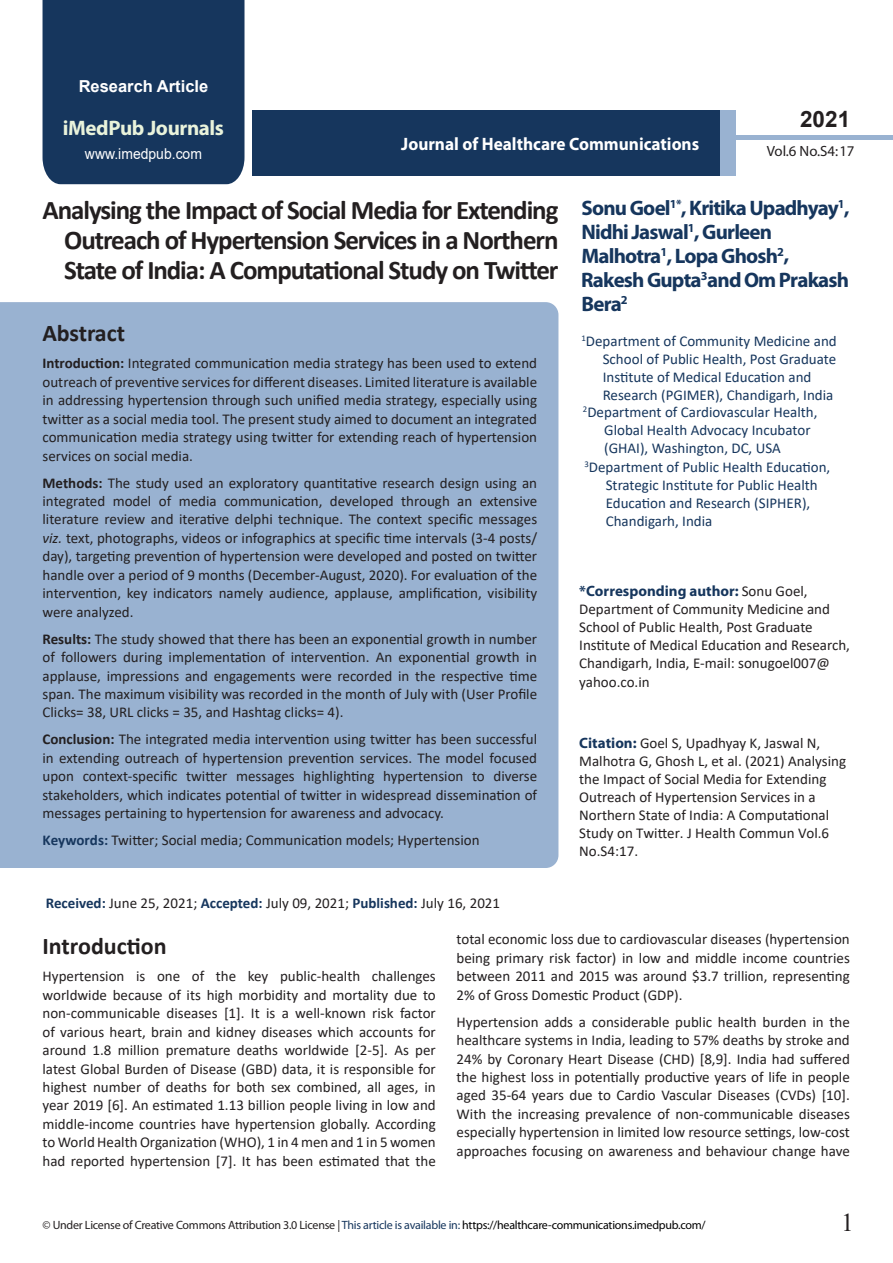
<style>
.page{position:relative;width:893px;height:1263px;background:#fff}
.page>*{position:absolute;margin:0;border:0;box-sizing:border-box;transform-origin:0 0}
.t1{font:700 27px/29.7px "Calibri";letter-spacing:-.04em;color:#231f20;text-align:justify}
.t2{font:25.5px "Times New Roman";color:#231f20}
.t3{font:700 24px "Calibri";letter-spacing:-.005em;color:#231f20}
.t4{font:700 22.5px "Arial";color:#231f20}
.t5{font:700 21px/24px "Myriad Pro";letter-spacing:-.04em;color:#16365d}
.t6{font:700 21px "Myriad Pro";letter-spacing:-.02em;color:#e9f3db}
.t7{font:700 18px "Myriad Pro";color:#fff;scale:.96 1}
.t8{font:700 16.5px "Arial";color:#fff}
.t9{font:15px/18.5px "Calibri";color:#231f20;text-align:justify}
.t10{font:15px/18px "Calibri";color:#16365d}
.t11{font:700 15px "Myriad Pro";color:#16365d}
.t12{font:15px "Arial";color:#fff;scale:.93 1}
.t13{font:14.85px "Myriad Pro";color:#231f20}
.t14{font:12px "Myriad Pro";letter-spacing:-.02em;color:#231f20}
.s1{font-weight:700}
.s2{font-style:italic}
.s3{font-weight:700;color:#16365d}
.s4{font-family:"Calibri";font-weight:400;color:#231f20}
.s5{font-family:"Myriad Pro";font-weight:700;color:#16365d}
.s6{color:#16365d}
.s7{color:#000}
</style>
<div class="page">
<div style="left:43px;top:0;width:201px;height:184px;background:#16365d"></div>
<div style="left:252px;top:110px;width:469px;height:66px;background:#16365d"></div>
<div style="left:720px;top:110px;width:16px;height:66px;background:#99b2d1"></div>
<div style="left:736px;top:135px;width:157px;height:5px;background:#99b2d1"></div>
<div style="left:0;top:302px;width:558px;height:566px;background:#99b2d1"></div>
<p class="t8" style="left:79px;top:75px;width:131px">Research Article</p>
<h3 class="t6" style="left:63px;top:114px;width:163px">iMedPub Journals</h3>
<p class="t12" style="left:85px;top:143px;width:127px">www.imedpub.com</p>
<p class="t7" style="left:401px;top:132px;width:312px">Journal of Healthcare Communications</p>
<h3 class="t4" style="left:800px;top:104px;width:52px">2021</h3>
<p class="t13" style="left:767px;top:142px;width:89px">Vol.6 No.S4:17</p>
<h1 class="t1" style="left:64px;top:195px;width:496px;text-indent:-22px">Analysing the Impact of Social Media for Extending Outreach of Hypertension Services in a Northern State of India: A Computational Study on Twitter</h1>
<h3 class="t3" style="left:43px;top:316px;width:84px">Abstract</h3>
<p class="t9" style="left:43px;top:354px;width:496px"><span class="s1">Introduction:</span> Integrated communication media strategy has been used to extend outreach of preventive services for different diseases. Limited literature is available in addressing hypertension through such unified media strategy, especially using twitter as a social media tool. The present study aimed to document an integrated communication media strategy using twitter for extending reach of hypertension services on social media.</p>
<p class="t9" style="left:43px;top:473px;width:496px"><span class="s1">Methods:</span> The study used an exploratory quantitative research design using an integrated model of media communication, developed through an extensive literature review and iterative delphi technique. The context specific messages <span class="s2">viz.</span> text, photographs, videos or infographics at specific time intervals (3-4 posts/ day), targeting prevention of hypertension were developed and posted on twitter handle over a period of 9 months (December-August, 2020). For evaluation of the intervention, key indicators namely audience, applause, amplification, visibility were analyzed.</p>
<p class="t9" style="left:43px;top:629px;width:496px"><span class="s1">Results:</span> The study showed that there has been an exponential growth in number of followers during implementation of intervention. An exponential growth in applause, impressions and engagements were recorded in the respective time span. The maximum visibility was recorded in the month of July with (User Profile Clicks= 38, URL clicks = 35, and Hashtag clicks= 4).</p>
<p class="t9" style="left:43px;top:730px;width:496px"><span class="s1">Conclusion:</span> The integrated media intervention using twitter has been successful in extending outreach of hypertension prevention services. The model focused upon context-specific twitter messages highlighting hypertension to diverse stakeholders, which indicates potential of twitter in widespread dissemination of messages pertaining to hypertension for awareness and advocacy.</p>
<p class="t9" style="left:43px;top:830px;width:439px"><span class="s3">Keywords:</span> Twitter; Social media; Communication models; Hypertension</p>
<p class="t9" style="left:43px;top:804px;width:466px"><span class="s3">Received:</span> April 15, 2021; <span class="s3">Accepted:</span> April 30, 2021; <span class="s3">Published:</span> May 07, 2021</p>
<p class="t9" style="left:46px;top:893px;width:456px"><span class="s3">Received:</span> June 25, 2021; <span class="s3">Accepted:</span> July 09, 2021; <span class="s3">Published:</span> July 16, 2021</p>
<h3 class="t5" style="left:581px;top:195px;width:270px">Sonu Goel<sup>1*</sup>, Kritika Upadhyay<sup>1</sup>,<br>Nidhi Jaswal<sup>1</sup>, Gurleen<br>Malhotra<sup>1</sup>, Lopa Ghosh<sup>2</sup>,<br>Rakesh Gupta<sup>3</sup>and Om Prakash<br>Bera<sup>2</sup></h3>
<p class="t10" style="left:603px;top:332px;width:235px;text-indent:-21px"><sup>1</sup>Department of Community Medicine and School of Public Health, Post Graduate Institute of Medical Education and Research (PGIMER), Chandigarh, India</p>
<p class="t10" style="left:604px;top:402px;width:215px;text-indent:-21px"><sup>2</sup>Department of Cardiovascular Health,<br>Global Health Advocacy Incubator (GHAI), Washington, DC, USA</p>
<p class="t10" style="left:606px;top:458px;width:226px;text-indent:-21px"><sup>3</sup>Department of Public Health Education, Strategic Institute for Public Health Education and Research (SIPHER), Chandigarh, India</p>
<p class="t11" style="left:579px;top:581px;width:230px">*Corresponding author: <span class="s4">Sonu Goel,</span></p>
<p class="t9" style="left:579px;top:599px;width:272px;text-align:left">Department of Community Medicine and School of Public Health, Post Graduate Institute of Medical Education and Research, Chandigarh, India, E-mail: sonugoel007@ yahoo.co.in</p>
<p class="t9" style="left:579px;top:733px;width:268px;line-height:18px;text-align:left"><span class="s5">Citation:</span> Goel S, Upadhyay K, Jaswal N, Malhotra G, Ghosh L, et al. (2021) Analysing the Impact of Social Media for Extending Outreach of Hypertension Services in a Northern State of India: A Computational Study on Twitter. J Health Commun Vol.6<br>No.S4:17.</p>
<h3 class="t3" style="left:43px;top:929px;width:126px">Introduction</h3>
<p class="t9" style="left:43px;top:967px;width:395px">Hypertension is one of the key public-health challenges worldwide because of its high morbidity and mortality due to non-communicable diseases [1]. It is a well-known risk factor of various heart, brain and kidney diseases which accounts for around 1.8 million premature deaths worldwide [2-5]. As per latest Global Burden of Disease (GBD) data, it is responsible for highest number of deaths for both sex combined, all ages, in year 2019 [6]. An estimated 1.13 billion people living in low and middle-income countries have hypertension globally. According to World Health Organization (WHO), 1 in 4 men and 1 in 5 women had reported hypertension [7]. It has been estimated that the</p>
<p class="t9" style="left:457px;top:930px;width:395px">total economic loss due to cardiovascular diseases (hypertension being primary risk factor) in low and middle income countries between 2011 and 2015 was around $3.7 trillion, representing 2% of Gross Domestic Product (GDP).</p>
<p class="t9" style="left:457px;top:1012px;width:395px">Hypertension adds a considerable public health burden in the healthcare systems in India, leading to 57% deaths by stroke and 24% by Coronary Heart Disease (CHD) [8,9]. India had suffered the highest loss in potentially productive years of life in people aged 35-64 years due to Cardio Vascular Diseases (CVDs) [10].<br>With the increasing prevalence of non-communicable diseases especially hypertension in limited low resource settings, low-cost approaches focusing on awareness and behaviour change have</p>
<p class="t14" style="left:43px;top:1218px;width:665px">© Under License of Creative Commons Attribution 3.0 License | <span class="s6">This article is available in:</span> <span class="s7">https://healthcare-communications.imedpub.com/</span></p>
<h2 class="t2" style="left:841px;top:1204px;width:14px">1</h2>
</div>
